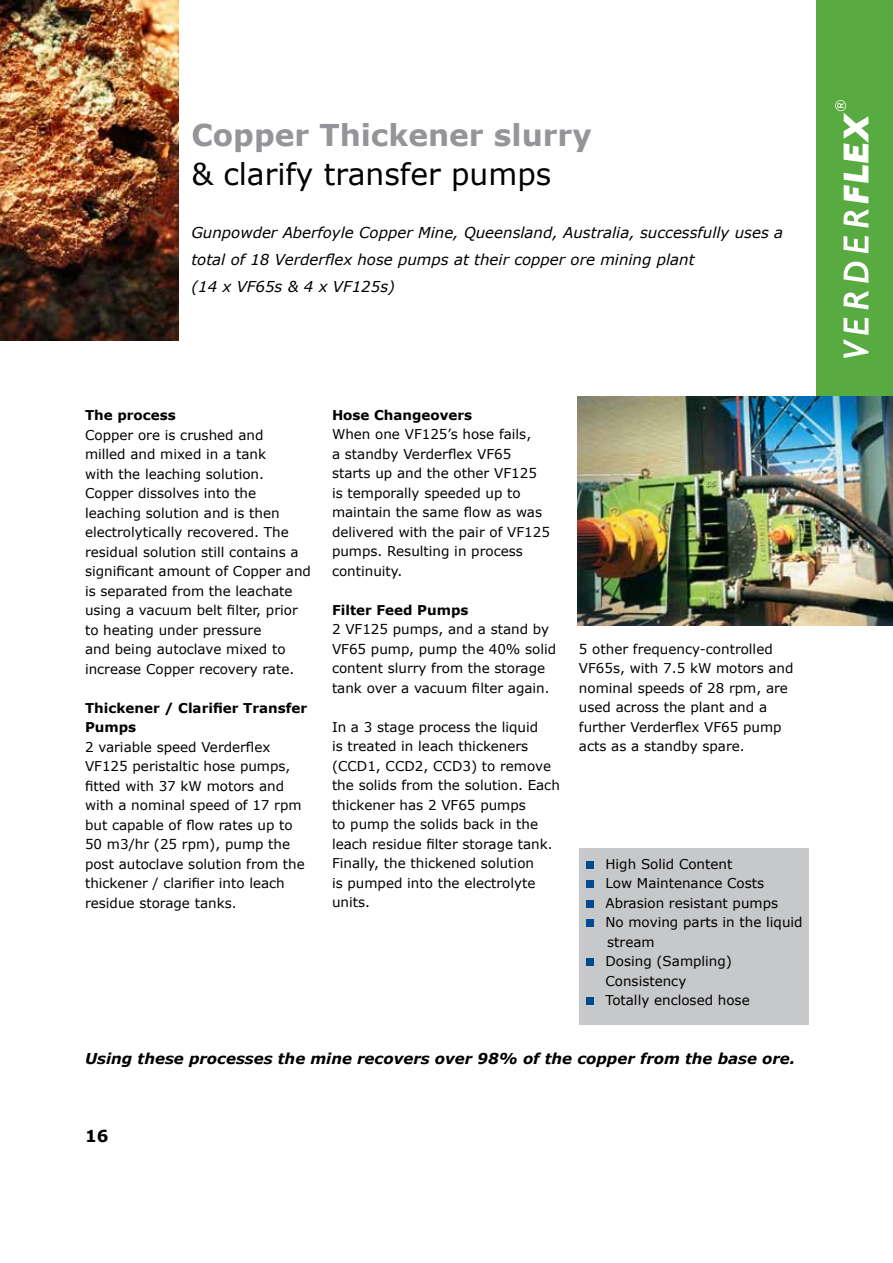
<style>
.page{position:relative;width:893px;height:1263px;background:#fff}
.page>*{position:absolute;margin:0;border:0;box-sizing:border-box;transform-origin:0 0}
.t1{font:700 30px "Verdana";color:#939598}
.t2{font:30px "Verdana";color:#000}
.t3{font:700 16.5px "Verdana";color:#000}
.t4{font:italic 15px/27px "Verdana";color:#000}
.t5{font:italic 700 15px "Verdana";color:#000}
.t6{font:13.5px/19.5px "Verdana";color:#000}
.t7{font:700 13.5px/19.5px "Verdana";color:#000}
</style>
<div class="page">
<div style="left:579px;top:848px;width:230px;height:177px;background:#c7c8ca"></div>
<div style="left:586px;top:861px;width:8px;height:8px;background:#004a8f"></div>
<div style="left:586px;top:880px;width:8px;height:8px;background:#004a8f"></div>
<div style="left:586px;top:900px;width:8px;height:8px;background:#004a8f"></div>
<div style="left:586px;top:919px;width:8px;height:8px;background:#004a8f"></div>
<div style="left:586px;top:958px;width:8px;height:8px;background:#004a8f"></div>
<div style="left:586px;top:997px;width:8px;height:8px;background:#004a8f"></div>
<img style="left:0;top:0;width:179px;height:340px">
<div style="left:816px;top:0;width:77px;height:397px;background:#58ab40"></div>
<svg style="left:843px;top:318px;width:25px;height:40px"></svg>
<svg style="left:843px;top:291px;width:25px;height:18px"></svg>
<svg style="left:843px;top:262px;width:25px;height:21px"></svg>
<svg style="left:843px;top:236px;width:25px;height:17px"></svg>
<svg style="left:843px;top:209px;width:25px;height:19px"></svg>
<svg style="left:835px;top:100px;width:33px;height:103px"></svg>
<img style="left:578px;top:397px;width:315px;height:229px">
<h1 class="t1" style="left:191px;top:114px;width:402px">Copper Thickener slurry</h1>
<h1 class="t2" style="left:191px;top:154px;width:361px">&amp; clarify transfer pumps</h1>
<p class="t4" style="left:191px;top:219px;width:593px">Gunpowder Aberfoyle Copper Mine, Queensland, Australia, successfully uses a total of 18 Verderflex hose pumps at their copper ore mining plant<br>(14 x VF65s &amp; 4 x VF125s)</p>
<p class="t7" style="left:85px;top:405px;width:92px">The process</p>
<p class="t6" style="left:85px;top:425px;width:227px">Copper ore is crushed and<br>milled and mixed in a tank<br>with the leaching solution.<br>Copper dissolves into the leaching solution and is then electrolytically recovered. The residual solution still contains a significant amount of Copper and is separated from the leachate using a vacuum belt filter, prior to heating under pressure<br>and being autoclave mixed to increase Copper recovery rate.</p>
<p class="t7" style="left:85px;top:698px;width:223px">Thickener / Clarifier Transfer<br>Pumps</p>
<p class="t6" style="left:85px;top:737px;width:221px">2 variable speed Verderflex<br>VF125 peristaltic hose pumps, fitted with 37 kW motors and with a nominal speed of 17 rpm but capable of flow rates up to<br>50 m3/hr (25 rpm), pump the post autoclave solution from the thickener / clarifier into leach residue storage tanks.</p>
<p class="t7" style="left:332px;top:405px;width:142px">Hose Changeovers</p>
<p class="t6" style="left:332px;top:425px;width:219px">When one VF125’s hose fails,<br>a standby Verderflex VF65 starts up and the other VF125 is temporally speeded up to maintain the same flow as was delivered with the pair of VF125 pumps. Resulting in process continuity.</p>
<p class="t7" style="left:332px;top:600px;width:138px">Filter Feed Pumps</p>
<p class="t6" style="left:332px;top:620px;width:226px">2 VF125 pumps, and a stand by<br>VF65 pump, pump the 40% solid content slurry from the storage tank over a vacuum filter again.</p>
<p class="t6" style="left:332px;top:717px;width:229px">In a 3 stage process the liquid<br>is treated in leach thickeners (CCD1, CCD2, CCD3) to remove the solids from the solution. Each thickener has 2 VF65 pumps<br>to pump the solids back in the leach residue filter storage tank.<br>Finally, the thickened solution<br>is pumped into the electrolyte units.</p>
<p class="t6" style="left:579px;top:639px;width:216px">5 other frequency-controlled<br>VF65s, with 7.5 kW motors and nominal speeds of 28 rpm, are used across the plant and a further Verderflex VF65 pump acts as a standby spare.</p>
<p class="t6" style="left:605px;top:854px;width:199px">High Solid Content<br>Low Maintenance Costs<br>Abrasion resistant pumps<br>No moving parts in the liquid stream<br>Dosing (Sampling)<br>Consistency<br>Totally enclosed hose</p>
<p class="t5" style="left:85px;top:1047px;width:712px">Using these processes the mine recovers over 98% of the copper from the base ore.</p>
<p class="t3" style="left:85px;top:1124px;width:25px">16</p>
</div>
